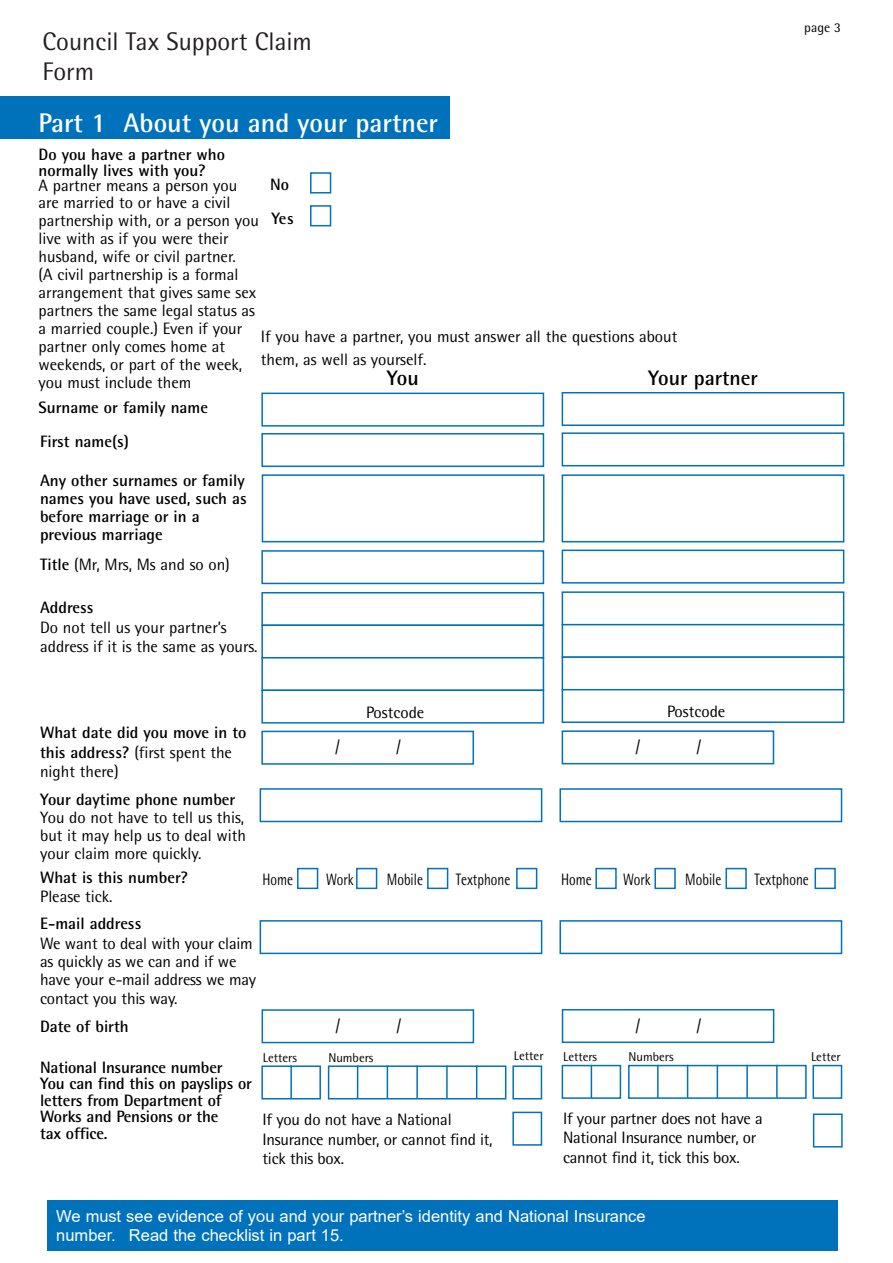
<style>
.page{position:relative;width:893px;height:1263px;background:#fff}
.page>*{position:absolute;margin:0;border:0;box-sizing:border-box;transform-origin:0 0}
.t1{font:700 27px "Rotis Semi Sans";color:#fff}
.t2{font:25.5px/30.6px "Rotis Semi Sans";color:#231f20}
.t3{font:700 21px "Rotis Semi Sans";color:#000}
.t4{font:16.5px/18px "Rotis Semi Sans";color:#000}
.t5{font:700 16.5px/16.5px "Rotis Semi Sans";color:#000}
.t6{font:16.5px/19.5px "Arial";color:#fff}
.t7{font:16.5px "Rotis Semi Sans";color:#000;scale:.8 1}
.t8{font:13.5px "Rotis Semi Sans";color:#000}
.t9{font:12.75px "Rotis Semi Sans";color:#000}
.s1{font-weight:700}
.s2{font-weight:400}
</style>
<div class="page">
<div style="left:261px;top:393px;width:283px;height:34px;border:2px solid #0072bc"></div>
<div style="left:562px;top:392px;width:282px;height:34px;border:2px solid #0072bc"></div>
<div style="left:261px;top:433px;width:283px;height:34px;border:2px solid #0072bc"></div>
<div style="left:562px;top:432px;width:282px;height:34px;border:2px solid #0072bc"></div>
<div style="left:261px;top:550px;width:283px;height:34px;border:2px solid #0072bc"></div>
<div style="left:562px;top:550px;width:282px;height:34px;border:2px solid #0072bc"></div>
<div style="left:261px;top:731px;width:213px;height:34px;border:2px solid #0072bc"></div>
<div style="left:260px;top:788px;width:282px;height:34px;border:2px solid #0072bc"></div>
<div style="left:559px;top:788px;width:283px;height:34px;border:2px solid #0072bc"></div>
<div style="left:260px;top:920px;width:282px;height:34px;border:2px solid #0072bc"></div>
<div style="left:559px;top:920px;width:283px;height:34px;border:2px solid #0072bc"></div>
<div style="left:562px;top:730px;width:212px;height:34px;border:2px solid #0072bc"></div>
<div style="left:262px;top:1009px;width:212px;height:34px;border:2px solid #0072bc"></div>
<div style="left:562px;top:1009px;width:212px;height:34px;border:2px solid #0072bc"></div>
<div style="left:812px;top:1065px;width:30px;height:34px;border:2px solid #0072bc"></div>
<div style="left:262px;top:474px;width:282px;height:68px;border:2px solid #0072bc"></div>
<div style="left:562px;top:474px;width:282px;height:68px;border:2px solid #0072bc"></div>
<div style="left:512px;top:1112px;width:30px;height:34px;border:2px solid #0072bc"></div>
<div style="left:813px;top:1113px;width:30px;height:34px;border:2px solid #0072bc"></div>
<div style="left:0;top:96px;width:450px;height:43px;background:#0072bc"></div>
<div style="left:261px;top:592px;width:283px;height:34px;border:2px solid #0072bc"></div>
<div style="left:261px;top:624px;width:283px;height:34px;border:2px solid #0072bc"></div>
<div style="left:261px;top:657px;width:283px;height:34px;border:2px solid #0072bc"></div>
<div style="left:261px;top:689px;width:283px;height:34px;border:2px solid #0072bc"></div>
<div style="left:310px;top:172px;width:21px;height:22px;border:2px solid #0072bc"></div>
<div style="left:310px;top:205px;width:21px;height:21px;border:2px solid #0072bc"></div>
<div style="left:562px;top:591px;width:282px;height:34px;border:2px solid #0072bc"></div>
<div style="left:562px;top:624px;width:282px;height:34px;border:2px solid #0072bc"></div>
<div style="left:562px;top:656px;width:282px;height:34px;border:2px solid #0072bc"></div>
<div style="left:562px;top:689px;width:282px;height:34px;border:2px solid #0072bc"></div>
<div style="left:297px;top:868px;width:21px;height:21px;border:2px solid #0072bc"></div>
<div style="left:356px;top:868px;width:21px;height:21px;border:2px solid #0072bc"></div>
<div style="left:427px;top:868px;width:21px;height:21px;border:2px solid #0072bc"></div>
<div style="left:516px;top:868px;width:21px;height:21px;border:2px solid #0072bc"></div>
<div style="left:595px;top:868px;width:22px;height:21px;border:2px solid #0072bc"></div>
<div style="left:654px;top:868px;width:22px;height:21px;border:2px solid #0072bc"></div>
<div style="left:725px;top:868px;width:22px;height:21px;border:2px solid #0072bc"></div>
<div style="left:814px;top:868px;width:22px;height:21px;border:2px solid #0072bc"></div>
<div style="left:261px;top:1065px;width:60px;height:34px;border:2px solid #0072bc"></div>
<hr style="left:290px;top:1065px;width:2px;height:34px;background:#0072bc">
<div style="left:328px;top:1065px;width:178px;height:34px;border:2px solid #0072bc"></div>
<hr style="left:357px;top:1065px;width:1px;height:34px;background:#0072bc">
<hr style="left:387px;top:1065px;width:1px;height:34px;background:#0072bc">
<hr style="left:416px;top:1065px;width:2px;height:34px;background:#0072bc">
<hr style="left:446px;top:1065px;width:2px;height:34px;background:#0072bc">
<hr style="left:476px;top:1065px;width:1px;height:34px;background:#0072bc">
<div style="left:512px;top:1065px;width:30px;height:34px;border:2px solid #0072bc"></div>
<div style="left:562px;top:1065px;width:59px;height:34px;border:2px solid #0072bc"></div>
<hr style="left:591px;top:1065px;width:1px;height:33px;background:#0072bc">
<div style="left:628px;top:1065px;width:179px;height:34px;border:2px solid #0072bc"></div>
<hr style="left:657px;top:1065px;width:2px;height:33px;background:#0072bc">
<hr style="left:687px;top:1065px;width:1px;height:33px;background:#0072bc">
<hr style="left:717px;top:1065px;width:1px;height:33px;background:#0072bc">
<hr style="left:746px;top:1065px;width:2px;height:33px;background:#0072bc">
<hr style="left:776px;top:1065px;width:2px;height:33px;background:#0072bc">
<div style="left:47px;top:1200px;width:790px;height:51px;background:#0072bc"></div>
<h2 class="t2" style="left:43px;top:28px;width:271px">Council Tax Support Claim<br>Form</h2>
<h1 class="t1" style="left:39px;top:113px;width:401px">Part 1 About you and your partner</h1>
<p class="t5" style="left:39px;top:148px;width:188px">Do you have a partner who normally lives with you?</p>
<p class="t4" style="left:39px;top:178px;width:200px">A partner means a person you</p>
<p class="t5" style="left:270px;top:178px;width:20px">No</p>
<p class="t4" style="left:39px;top:196px;width:257px">are married to or have a civil partnership with, or a person you <span class="s1">Yes </span>live with as if you were their<br>husband, wife or civil partner.<br>(A civil partnership is a formal arrangement that gives same sex partners the same legal status as<br>a married couple.) Even if your partner only comes home at weekends, or part of the week,<br>you must include them</p>
<p class="t5" style="left:39px;top:391px;width:171px;line-height:35px">Surname or family name<br>First name(s)</p>
<p class="t5" style="left:40px;top:473px;width:208px;line-height:18px">Any other surnames or family names you have used, such as before marriage or in a previous marriage</p>
<p class="t4" style="left:40px;top:557px;width:191px"><span class="s1">Title</span> (Mr, Mrs, Ms and so on)</p>
<p class="t5" style="left:40px;top:601px;width:55px">Address</p>
<p class="t4" style="left:40px;top:619px;width:219px;line-height:19.5px">Do not tell us your partner’s address if it is the same as yours.</p>
<p class="t4" style="left:261px;top:327px;width:418px;line-height:22.2px">If you have a partner, you must answer all the questions about them, as well as yourself.</p>
<p class="t3" style="left:387px;top:370px;width:33px">You</p>
<p class="t3" style="left:648px;top:370px;width:111px">Your partner</p>
<p class="t4" style="left:366px;top:705px;width:60px">Postcode</p>
<p class="t4" style="left:667px;top:704px;width:60px">Postcode</p>
<p class="t8" style="left:804px;top:22px;width:38px">page 3</p>
<p class="t5" style="left:40px;top:725px;width:208px;line-height:19.5px">What date did you move in to this address? <span class="s2">(first spent the night there)</span></p>
<p class="t5" style="left:40px;top:793px;width:197px">Your daytime phone number</p>
<p class="t4" style="left:40px;top:810px;width:207px;text-align:justify">You do not have to tell us this, but it may help us to deal with your claim more quickly.</p>
<p class="t5" style="left:40px;top:871px;width:150px">What is this number?</p>
<p class="t4" style="left:40px;top:889px;width:74px">Please tick.</p>
<p class="t5" style="left:40px;top:917px;width:103px">E-mail address</p>
<p class="t4" style="left:40px;top:935px;width:218px">We want to deal with your claim as quickly as we can and if we have your e-mail address we may</p>
<p class="t4" style="left:40px;top:991px;width:139px">contact you this way.</p>
<p class="t5" style="left:40px;top:1020px;width:90px">Date of birth</p>
<p class="t5" style="left:40px;top:1060px;width:213px">National Insurance number<br>You can find this on payslips or letters from Department of<br>Works and Pensions or the<br>tax office.</p>
<p class="t4" style="left:335px;top:739px;width:6px">/</p>
<p class="t4" style="left:396px;top:739px;width:6px">/</p>
<p class="t4" style="left:635px;top:739px;width:6px">/</p>
<p class="t4" style="left:696px;top:739px;width:6px">/</p>
<p class="t7" style="left:263px;top:873px;width:40px">Home</p>
<p class="t7" style="left:326px;top:873px;width:36px">Work</p>
<p class="t7" style="left:387px;top:873px;width:47px">Mobile</p>
<p class="t7" style="left:456px;top:873px;width:69px">Textphone</p>
<p class="t7" style="left:561px;top:873px;width:40px">Home</p>
<p class="t7" style="left:623px;top:873px;width:36px">Work</p>
<p class="t7" style="left:685px;top:873px;width:47px">Mobile</p>
<p class="t7" style="left:754px;top:873px;width:69px">Textphone</p>
<p class="t4" style="left:335px;top:1018px;width:6px">/</p>
<p class="t4" style="left:396px;top:1018px;width:6px">/</p>
<p class="t4" style="left:636px;top:1018px;width:6px">/</p>
<p class="t4" style="left:697px;top:1018px;width:6px">/</p>
<p class="t9" style="left:263px;top:1053px;width:35px">Letters</p>
<p class="t9" style="left:328px;top:1053px;width:46px">Numbers</p>
<p class="t9" style="left:514px;top:1051px;width:31px">Letter</p>
<p class="t9" style="left:563px;top:1052px;width:35px">Letters</p>
<p class="t9" style="left:628px;top:1052px;width:46px">Numbers</p>
<p class="t9" style="left:811px;top:1052px;width:31px">Letter</p>
<p class="t4" style="left:263px;top:1111px;width:232px;line-height:19.5px">If you do not have a National<br>Insurance number, or cannot find it,</p>
<p class="t4" style="left:563px;top:1110px;width:201px;line-height:19.5px">If your partner does not have a<br>National Insurance number, or</p>
<p class="t4" style="left:263px;top:1151px;width:83px">tick this box.</p>
<p class="t4" style="left:563px;top:1149px;width:178px">cannot find it, tick this box.</p>
<p class="t6" style="left:56px;top:1206px;width:591px">We must see evidence of you and your partner’s identity and National Insurance number. Read the checklist in part 15.</p>
</div>
